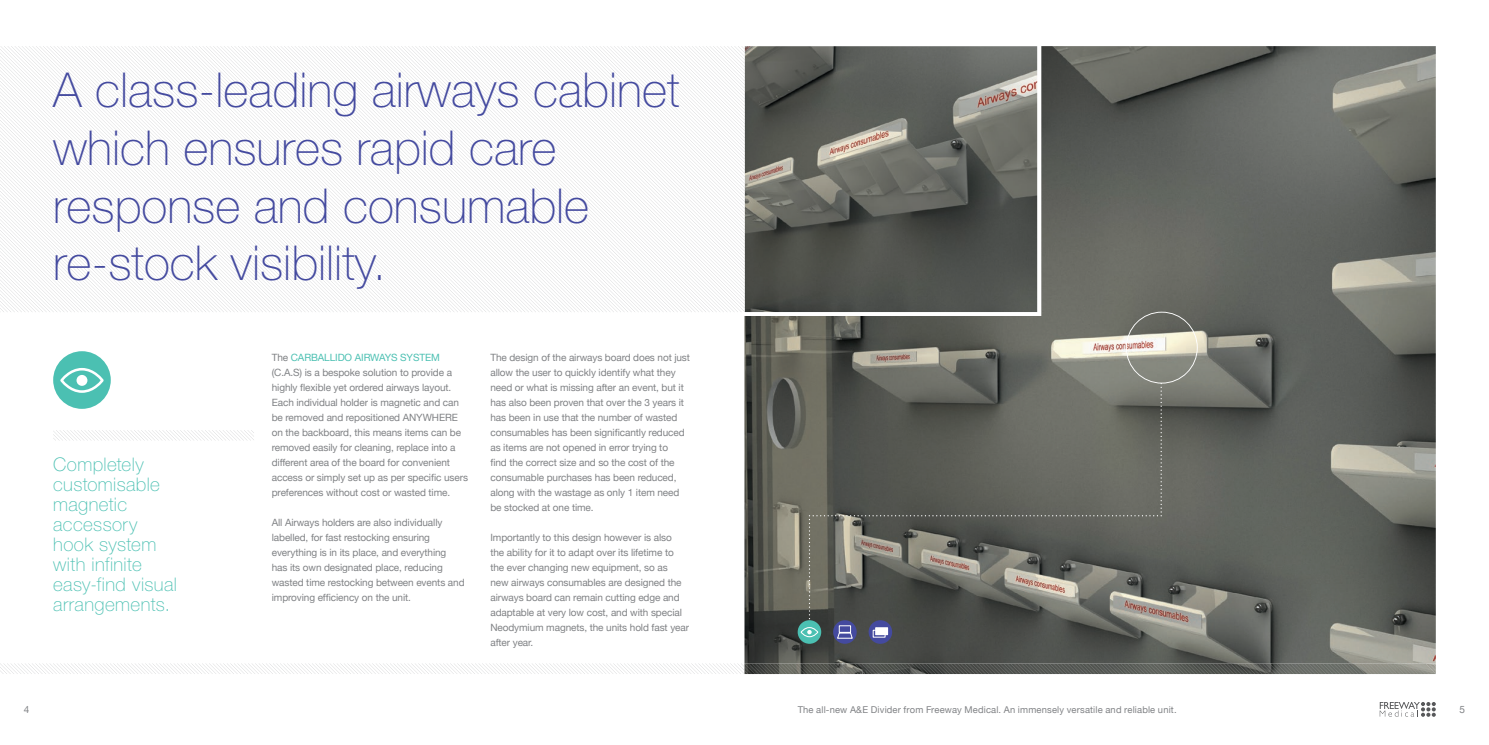
<style>
.page{position:relative;width:1489px;height:745px;background:#fff}
.page>*{position:absolute;margin:0;border:0;box-sizing:border-box;transform-origin:0 0}
.t1{font:100 48.12px/57.8px "Helvetica Neue";color:#444a9f}
.t2{font:100 18.75px/20px "Helvetica Neue";letter-spacing:.02em;color:#4bc0b2}
.t3{font:10px/15px "Helvetica Neue";letter-spacing:-.01em;color:#808285}
.t4{font:9.38px "Helvetica Neue";letter-spacing:.015em;color:#808285}
.s1{color:#4bc0b2}
</style>
<div class="page">
<img style="left:744px;top:46px;width:691px;height:617px">
<svg style="left:744px;top:46px;width:297px;height:270px;background:#61635d"></svg>
<svg style="left:0;top:46px;width:149px;height:266px"></svg>
<svg style="left:738px;top:46px;width:6px;height:266px"></svg>
<svg style="left:149px;top:46px;width:589px;height:266px"></svg>
<svg style="left:53px;top:430px;width:201px;height:10px"></svg>
<img style="left:1066px;top:663px;width:284px;height:10px">
<svg style="left:0;top:663px;width:755px;height:11px"></svg>
<img style="left:1350px;top:663px;width:85px;height:10px">
<svg style="left:808px;top:311px;width:389px;height:304px;background:#797971"></svg>
<svg style="left:808px;top:382px;width:353px;height:237px;background:#63645d"></svg>
<div style="left:53px;top:351px;width:58px;height:57px;background:#4bc0b2;border-radius:50%"></div>
<div style="left:60px;top:367px;width:44px;height:25px;border:3px solid #fff;border-radius:50%"></div>
<div style="left:76px;top:374px;width:11px;height:11px;background:#fff;border-radius:50%"></div>
<svg style="left:833px;top:619px;width:23px;height:24px"></svg>
<svg style="left:837px;top:625px;width:15px;height:13px"></svg>
<svg style="left:868px;top:619px;width:24px;height:24px"></svg>
<div style="left:872px;top:629px;width:13px;height:8px;border:1px solid #fff"></div>
<div style="left:875px;top:627px;width:12px;height:7px;background:#fff"></div>
<div style="left:875px;top:626px;width:13px;height:8px;border:1px solid #fff"></div>
<svg style="left:797px;top:619px;width:24px;height:24px"></svg>
<div style="left:800px;top:626px;width:18px;height:10px;border:1px solid #fff;border-radius:50%"></div>
<svg style="left:807px;top:629px;width:4px;height:5px"></svg>
<svg style="left:1379px;top:702px;width:56px;height:14px"></svg>
<h1 class="t1" style="left:53px;top:61px;width:628px">A class-leading airways cabinet which ensures rapid care response and consumable re-stock visibility.</h1>
<h2 class="t2" style="left:53px;top:454px;width:125px">Completely customisable magnetic accessory hook system with infinite easy-find visual arrangements.</h2>
<p class="t3" style="left:272px;top:350px;width:198px">The <span class="s1">CARBALLIDO AIRWAYS SYSTEM </span>(C.A.S) is a bespoke solution to provide a highly flexible yet ordered airways layout.<br>Each individual holder is magnetic and can be removed and repositioned ANYWHERE on the backboard, this means items can be removed easily for cleaning, replace into a different area of the board for convenient access or simply set up as per specific users preferences without cost or wasted time.</p>
<p class="t3" style="left:272px;top:515px;width:194px">All Airways holders are also individually labelled, for fast restocking ensuring everything is in its place, and everything<br>has its own designated place, reducing wasted time restocking between events and improving efficiency on the unit.</p>
<p class="t3" style="left:490px;top:350px;width:201px">The design of the airways board does not just allow the user to quickly identify what they need or what is missing after an event, but it has also been proven that over the 3 years it has been in use that the number of wasted consumables has been significantly reduced as items are not opened in error trying to<br>find the correct size and so the cost of the consumable purchases has been reduced, along with the wastage as only 1 item need be stocked at one time.</p>
<p class="t3" style="left:490px;top:530px;width:200px">Importantly to this design however is also<br>the ability for it to adapt over its lifetime to the ever changing new equipment, so as<br>new airways consumables are designed the airways board can remain cutting edge and adaptable at very low cost, and with special Neodymium magnets, the units hold fast year after year.</p>
<p class="t3" style="left:24px;top:701px;width:7px">4</p>
<p class="t4" style="left:797px;top:702px;width:380px">The all-new A&amp;E Divider from Freeway Medical. An immensely versatile and reliable unit.</p>
<p class="t3" style="left:1459px;top:701px;width:7px">5</p>
</div>
